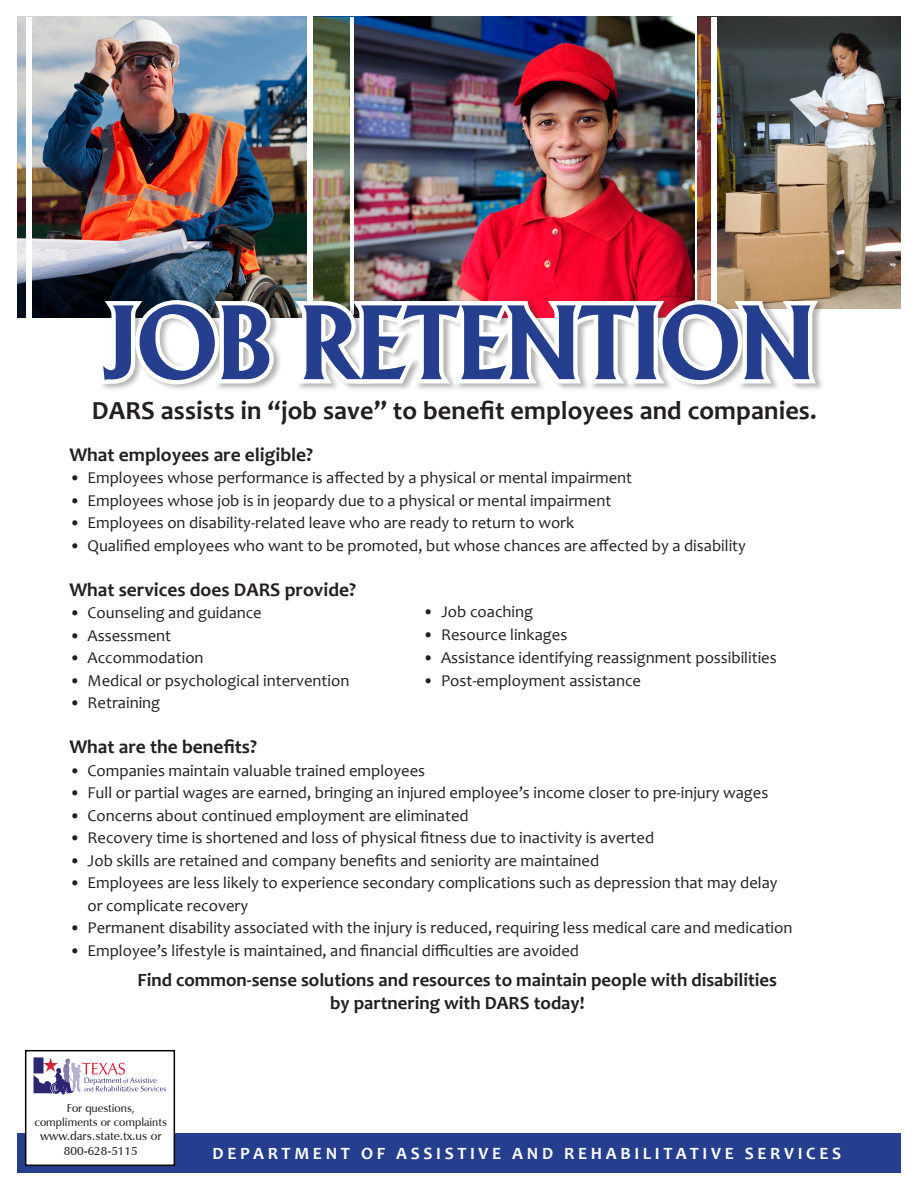
<style>
.page{position:relative;width:918px;height:1188px;background:#fff}
.page>*{position:absolute;margin:0;border:0;box-sizing:border-box;transform-origin:0 0}
.t1{font:700 102.45px "Alberta";letter-spacing:-.015em;color:#253f8e}
.t2{font:700 26.25px "Candara";letter-spacing:.005em;color:#231f20}
.t3{font:700 19.5px "Candara";color:#231f20}
.t4{font:700 18.75px "Candara";color:#231f20}
.t5{font:700 17.25px "Candara";letter-spacing:.21em;color:#fff}
.t6{font:16.65px "Candara";color:#231f20}
.t7{font:600 12px/14.4px "Zapf Humanist 601 BT";color:#231f20;text-align:center}
.t8{font:600 11.25px/13.5px "Zapf Humanist 601 BT";color:#231f20;text-align:center}
</style>
<div class="page">
<img style="left:354px;top:17px;width:340px;height:276px">
<img style="left:314px;top:17px;width:36px;height:276px">
<img style="left:17px;top:17px;width:290px;height:300px">
<img style="left:717px;top:17px;width:184px;height:291px">
<div style="left:17px;top:1133px;width:884px;height:40px;background:#253f8e"></div>
<div style="left:26px;top:17px;width:6px;height:307px;background:#fff"></div>
<svg style="left:698px;top:17px;width:13px;height:276px;background:#85432f"></svg>
<div style="left:99px;top:298px;width:727px;height:94px;background:#fbfbfb"></div>
<svg style="left:91px;top:293px;width:734px;height:96px"></svg>
<div style="left:25px;top:1050px;width:150px;height:116px;background:#fff;border:2px solid #030304"></div>
<svg style="left:33px;top:1057px;width:133px;height:38px"></svg>
<p class="t1" style="left:103px;top:284px;width:714px">JOB RETENTION</p>
<p class="t2" style="left:92px;top:394px;width:726px">DARS assists in “job save” to benefit employees and companies.</p>
<p class="t3" style="left:69px;top:442px;width:245px">What employees are eligible?</p>
<p class="t6" style="left:69px;top:467px;width:564px">• Employees whose performance is affected by a physical or mental impairment</p>
<p class="t6" style="left:69px;top:490px;width:543px">• Employees whose job is in jeopardy due to a physical or mental impairment</p>
<p class="t6" style="left:69px;top:512px;width:506px">• Employees on disability-related leave who are ready to return to work</p>
<p class="t6" style="left:69px;top:535px;width:678px">• Qualified employees who want to be promoted, but whose chances are affected by a disability</p>
<p class="t3" style="left:69px;top:577px;width:288px">What services does DARS provide?</p>
<p class="t6" style="left:69px;top:602px;width:194px">• Counseling and guidance</p>
<p class="t6" style="left:69px;top:625px;width:103px">• Assessment</p>
<p class="t6" style="left:69px;top:647px;width:136px">• Accommodation</p>
<p class="t6" style="left:69px;top:670px;width:281px">• Medical or psychological intervention</p>
<p class="t6" style="left:69px;top:692px;width:92px">• Retraining</p>
<p class="t3" style="left:69px;top:734px;width:189px">What are the benefits?</p>
<p class="t6" style="left:69px;top:760px;width:357px">• Companies maintain valuable trained employees</p>
<p class="t6" style="left:69px;top:782px;width:700px">• Full or partial wages are earned, bringing an injured employee’s income closer to pre-injury wages</p>
<p class="t6" style="left:69px;top:805px;width:401px">• Concerns about continued employment are eliminated</p>
<p class="t6" style="left:69px;top:827px;width:586px">• Recovery time is shortened and loss of physical fitness due to inactivity is averted</p>
<p class="t6" style="left:69px;top:850px;width:531px">• Job skills are retained and company benefits and seniority are maintained</p>
<p class="t6" style="left:69px;top:872px;width:710px">• Employees are less likely to experience secondary complications such as depression that may delay</p>
<p class="t6" style="left:87px;top:895px;width:162px">or complicate recovery</p>
<p class="t6" style="left:69px;top:917px;width:725px">• Permanent disability associated with the injury is reduced, requiring less medical care and medication</p>
<p class="t6" style="left:69px;top:940px;width:511px">• Employee’s lifestyle is maintained, and financial difficulties are avoided</p>
<p class="t6" style="left:423px;top:601px;width:112px">• Job coaching</p>
<p class="t6" style="left:423px;top:624px;width:146px">• Resource linkages</p>
<p class="t6" style="left:423px;top:648px;width:355px">• Assistance identifying reassignment possibilities</p>
<p class="t6" style="left:423px;top:671px;width:220px">• Post-employment assistance</p>
<p class="t4" style="left:138px;top:968px;width:641px">Find common-sense solutions and resources to maintain people with disabilities</p>
<p class="t4" style="left:330px;top:991px;width:256px">by partnering with DARS today!</p>
<p class="t8" style="left:35px;top:1102px;width:134px">For questions, compliments or complaints</p>
<p class="t7" style="left:40px;top:1129px;width:123px">www.dars.state.tx.us or<br>800-628-5115</p>
<p class="t5" style="left:213px;top:1142px;width:630px">DEPARTMENT OF ASSISTIVE AND REHABILITATIVE SERVICES</p>
</div>
